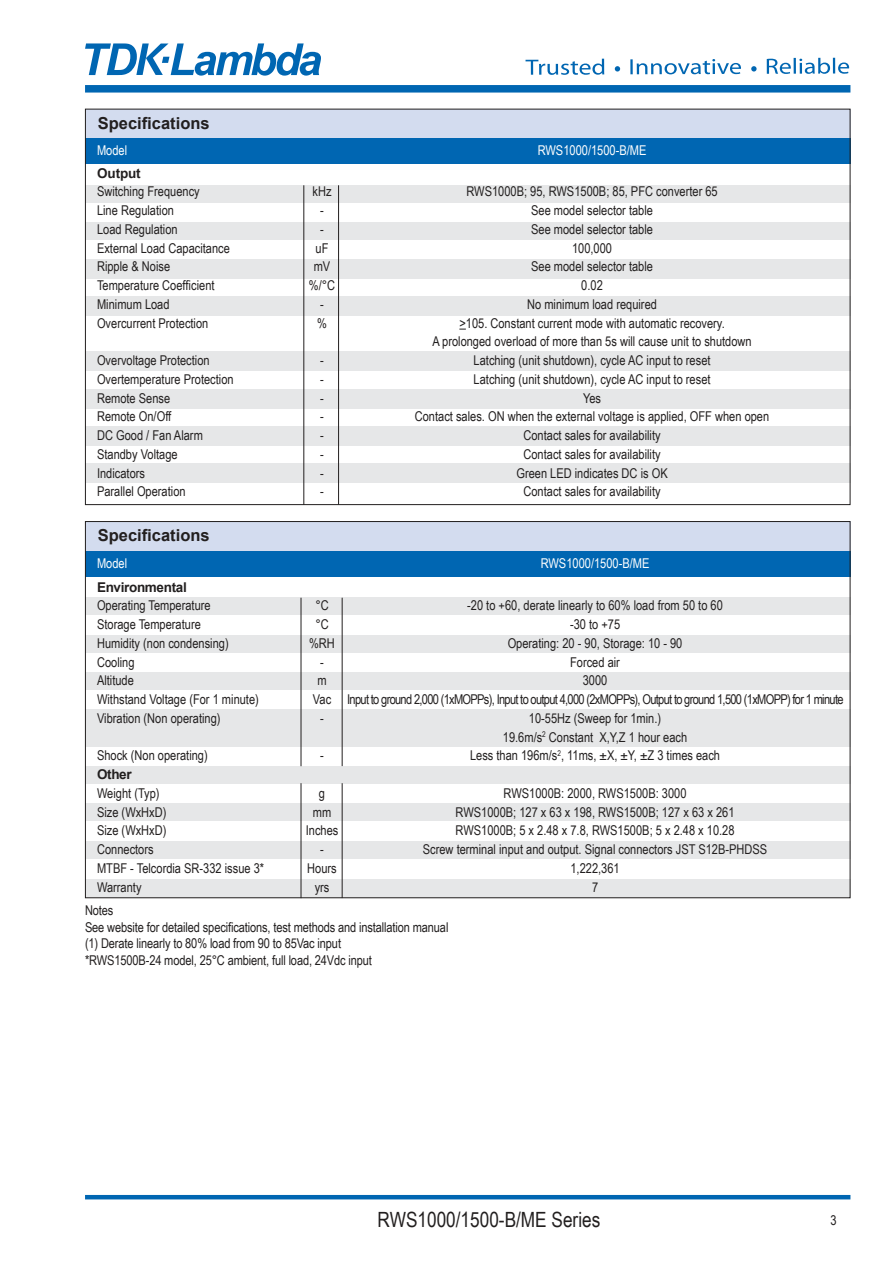
<style>
.page{position:relative;width:893px;height:1263px;background:#fff}
.page>*{position:absolute;margin:0;border:0;box-sizing:border-box;transform-origin:0 0}
.t1{font:21px "Arial Narrow";color:#221f1f}
.t2{font:700 16.5px "Arial";color:#221f1f}
.t3{font:13.5px/16.5px "Arial Narrow";color:#221f1f;text-align:center}
.t4{font:13.5px "Arial Narrow";letter-spacing:-.05em;color:#221f1f}
.t5{font:13.5px "Arial Narrow";color:#fff}
.t6{font:700 13.5px "Arial";letter-spacing:-.025em;color:#221f1f}
</style>
<div class="page">
<hr style="left:85px;top:1195px;width:765px;height:4px;background:#0066b2">
<div style="left:85px;top:85px;width:765px;height:8px;background:#0066b2"></div>
<svg style="left:85px;top:43px;width:236px;height:33px"></svg>
<div style="left:85px;top:521px;width:765px;height:30px;background:#d3dcef"></div>
<div style="left:85px;top:551px;width:765px;height:25px;background:#0066b2"></div>
<div style="left:85px;top:598px;width:765px;height:17px;background:#e6e7e8"></div>
<div style="left:85px;top:635px;width:765px;height:17px;background:#e6e7e8"></div>
<div style="left:85px;top:672px;width:765px;height:17px;background:#e6e7e8"></div>
<div style="left:85px;top:710px;width:765px;height:37px;background:#e6e7e8"></div>
<div style="left:85px;top:766px;width:765px;height:17px;background:#e6e7e8"></div>
<div style="left:85px;top:803px;width:765px;height:17px;background:#e6e7e8"></div>
<div style="left:85px;top:879px;width:765px;height:18px;background:#e6e7e8"></div>
<div style="left:85px;top:842px;width:765px;height:17px;background:#e6e7e8"></div>
<hr style="left:342px;top:598px;width:1px;height:168px;background:#221f1f">
<hr style="left:342px;top:783px;width:1px;height:115px;background:#221f1f">
<hr style="left:301px;top:598px;width:1px;height:168px;background:#221f1f">
<hr style="left:301px;top:783px;width:1px;height:115px;background:#221f1f">
<svg style="left:525px;top:59px;width:79px;height:16px"></svg>
<hr style="left:630px;top:59px;width:3px;height:15px;background:#0066b2">
<svg style="left:637px;top:59px;width:104px;height:15px"></svg>
<svg style="left:767px;top:58px;width:82px;height:16px"></svg>
<svg style="left:615px;top:66px;width:5px;height:6px"></svg>
<svg style="left:751px;top:66px;width:6px;height:6px"></svg>
<div style="left:85px;top:109px;width:765px;height:29px;background:#d3dcef"></div>
<div style="left:85px;top:138px;width:765px;height:26px;background:#0066b2"></div>
<div style="left:85px;top:185px;width:765px;height:17px;background:#e6e7e8"></div>
<div style="left:85px;top:223px;width:765px;height:17px;background:#e6e7e8"></div>
<div style="left:85px;top:259px;width:765px;height:19px;background:#e6e7e8"></div>
<div style="left:85px;top:296px;width:765px;height:19px;background:#e6e7e8"></div>
<div style="left:85px;top:352px;width:765px;height:19px;background:#e6e7e8"></div>
<div style="left:85px;top:389px;width:765px;height:19px;background:#e6e7e8"></div>
<div style="left:85px;top:426px;width:765px;height:20px;background:#e6e7e8"></div>
<div style="left:85px;top:464px;width:765px;height:19px;background:#e6e7e8"></div>
<hr style="left:338px;top:185px;width:1px;height:320px;background:#221f1f">
<hr style="left:304px;top:185px;width:1px;height:320px;background:#221f1f">
<p class="t2" style="left:98px;top:112px;width:113px">Speci昀椀cations</p>
<p class="t5" style="left:97px;top:145px;width:32px">Model</p>
<p class="t5" style="left:538px;top:145px;width:110px">RWS1000/1500-B/ME</p>
<p class="t6" style="left:97px;top:168px;width:45px">Output</p>
<p class="t3" style="left:97px;top:183px;width:104px">Switching Frequency</p>
<p class="t3" style="left:313px;top:183px;width:21px">kHz</p>
<p class="t3" style="left:466px;top:183px;width:253px">RWS1000B; 95, RWS1500B; 85, PFC converter 65</p>
<p class="t3" style="left:97px;top:202px;width:78px">Line Regulation</p>
<p class="t3" style="left:320px;top:202px;width:5px">-</p>
<p class="t3" style="left:531px;top:202px;width:123px">See model selector table</p>
<p class="t3" style="left:97px;top:220px;width:82px">Load Regulation</p>
<p class="t3" style="left:320px;top:220px;width:5px">-</p>
<p class="t3" style="left:531px;top:220px;width:123px">See model selector table</p>
<p class="t3" style="left:97px;top:239px;width:134px">External Load Capacitance</p>
<p class="t3" style="left:316px;top:239px;width:14px">uF</p>
<p class="t3" style="left:572px;top:239px;width:42px">100,000</p>
<p class="t3" style="left:97px;top:258px;width:75px">Ripple &amp; Noise</p>
<p class="t3" style="left:314px;top:258px;width:18px">mV</p>
<p class="t3" style="left:531px;top:258px;width:123px">See model selector table</p>
<p class="t3" style="left:97px;top:277px;width:119px">Temperature Coef昀椀cient</p>
<p class="t3" style="left:309px;top:277px;width:28px">%/°C</p>
<p class="t3" style="left:581px;top:277px;width:23px">0.02</p>
<p class="t3" style="left:97px;top:297px;width:74px">Minimum Load</p>
<p class="t3" style="left:320px;top:297px;width:5px">-</p>
<p class="t3" style="left:527px;top:297px;width:131px">No minimum load required</p>
<p class="t3" style="left:97px;top:314px;width:113px">Overcurrent Protection</p>
<p class="t3" style="left:317px;top:314px;width:11px">%</p>
<p class="t3" style="left:432px;top:313px;width:321px;line-height:18.8px">&gt;105. Constant current mode with automatic recovery.<br>A prolonged overload of more than 5s will cause unit to shutdown</p>
<p class="t3" style="left:97px;top:352px;width:114px">Overvoltage Protection</p>
<p class="t3" style="left:320px;top:352px;width:5px">-</p>
<p class="t3" style="left:474px;top:352px;width:238px">Latching (unit shutdown), cycle AC input to reset</p>
<p class="t3" style="left:97px;top:370px;width:138px">Overtemperature Protection</p>
<p class="t3" style="left:320px;top:370px;width:5px">-</p>
<p class="t3" style="left:474px;top:370px;width:238px">Latching (unit shutdown), cycle AC input to reset</p>
<p class="t3" style="left:97px;top:391px;width:75px">Remote Sense</p>
<p class="t3" style="left:320px;top:391px;width:5px">-</p>
<p class="t3" style="left:583px;top:391px;width:20px">Yes</p>
<p class="t3" style="left:97px;top:408px;width:76px">Remote On/Off</p>
<p class="t3" style="left:320px;top:408px;width:5px">-</p>
<p class="t3" style="left:415px;top:408px;width:356px">Contact sales. ON when the external voltage is applied, OFF when open</p>
<p class="t3" style="left:97px;top:427px;width:107px">DC Good / Fan Alarm</p>
<p class="t3" style="left:320px;top:427px;width:5px">-</p>
<p class="t3" style="left:523px;top:427px;width:139px">Contact sales for availability</p>
<p class="t3" style="left:97px;top:445px;width:82px">Standby Voltage</p>
<p class="t3" style="left:320px;top:445px;width:5px">-</p>
<p class="t3" style="left:523px;top:445px;width:139px">Contact sales for availability</p>
<p class="t3" style="left:97px;top:464px;width:49px">Indicators</p>
<p class="t3" style="left:320px;top:464px;width:5px">-</p>
<p class="t3" style="left:516px;top:464px;width:153px">Green LED indicates DC is OK</p>
<p class="t3" style="left:97px;top:483px;width:90px">Parallel Operation</p>
<p class="t3" style="left:320px;top:483px;width:5px">-</p>
<p class="t3" style="left:523px;top:483px;width:139px">Contact sales for availability</p>
<p class="t2" style="left:98px;top:524px;width:113px">Speci昀椀cations</p>
<p class="t5" style="left:97px;top:558px;width:32px">Model</p>
<p class="t5" style="left:541px;top:558px;width:110px">RWS1000/1500-B/ME</p>
<p class="t6" style="left:97px;top:582px;width:91px">Environmental</p>
<p class="t3" style="left:97px;top:597px;width:115px">Operating Temperature</p>
<p class="t3" style="left:315px;top:597px;width:15px">°C</p>
<p class="t3" style="left:467px;top:597px;width:257px">-20 to +60, derate linearly to 60% load from 50 to 60</p>
<p class="t3" style="left:97px;top:616px;width:105px">Storage Temperature</p>
<p class="t3" style="left:315px;top:616px;width:15px">°C</p>
<p class="t3" style="left:570px;top:616px;width:52px">-30 to +75</p>
<p class="t3" style="left:97px;top:634px;width:133px">Humidity (non condensing)</p>
<p class="t3" style="left:309px;top:634px;width:27px">%RH</p>
<p class="t3" style="left:508px;top:634px;width:176px">Operating: 20 - 90, Storage: 10 - 90</p>
<p class="t3" style="left:97px;top:653px;width:39px">Cooling</p>
<p class="t3" style="left:320px;top:653px;width:5px">-</p>
<p class="t3" style="left:570px;top:653px;width:51px">Forced air</p>
<p class="t3" style="left:97px;top:672px;width:38px">Altitude</p>
<p class="t3" style="left:317px;top:672px;width:11px">m</p>
<p class="t3" style="left:583px;top:672px;width:26px">3000</p>
<p class="t3" style="left:97px;top:691px;width:163px">Withstand Voltage (For 1 minute)</p>
<p class="t4" style="left:313px;top:689px;width:532px">Vac Input to ground 2,000 (1xMOPPs), Input to output 4,000 (2xMOPPs), Output to ground 1,500 (1xMOPP) for 1 minute</p>
<p class="t3" style="left:97px;top:709px;width:125px">Vibration (Non operating)</p>
<p class="t3" style="left:320px;top:709px;width:5px">-</p>
<p class="t3" style="left:503px;top:708px;width:186px;line-height:18.8px">10-55Hz (Sweep for 1min.)<br>19.6m/s<sup>2</sup> Constant X,Y,Z 1 hour each</p>
<p class="t3" style="left:97px;top:747px;width:112px">Shock (Non operating)</p>
<p class="t3" style="left:320px;top:747px;width:5px">-</p>
<p class="t3" style="left:470px;top:747px;width:252px">Less than 196m/s<sup>2</sup>, 11ms, ±X, ±Y, ±Z 3 times each</p>
<p class="t6" style="left:97px;top:769px;width:36px">Other</p>
<p class="t3" style="left:97px;top:784px;width:64px">Weight (Typ)</p>
<p class="t3" style="left:319px;top:784px;width:8px">g</p>
<p class="t3" style="left:504px;top:784px;width:184px">RWS1000B: 2000, RWS1500B: 3000</p>
<p class="t3" style="left:97px;top:803px;width:71px">Size (WxHxD)</p>
<p class="t3" style="left:313px;top:803px;width:20px">mm</p>
<p class="t3" style="left:456px;top:803px;width:281px">RWS1000B; 127 x 63 x 198, RWS1500B; 127 x 63 x 261</p>
<p class="t3" style="left:97px;top:822px;width:71px">Size (WxHxD)</p>
<p class="t3" style="left:306px;top:822px;width:34px">Inches</p>
<p class="t3" style="left:456px;top:822px;width:281px">RWS1000B; 5 x 2.48 x 7.8, RWS1500B; 5 x 2.48 x 10.28</p>
<p class="t3" style="left:97px;top:842px;width:58px">Connectors</p>
<p class="t3" style="left:320px;top:842px;width:5px">-</p>
<p class="t3" style="left:423px;top:842px;width:346px">Screw terminal input and output. Signal connectors JST S12B-PHDSS</p>
<p class="t3" style="left:97px;top:859px;width:169px">MTBF - Telcordia SR-332 issue 3*</p>
<p class="t3" style="left:307px;top:859px;width:31px">Hours</p>
<p class="t3" style="left:570px;top:859px;width:51px">1,222,361</p>
<p class="t3" style="left:97px;top:880px;width:46px">Warranty</p>
<p class="t3" style="left:315px;top:880px;width:16px">yrs</p>
<p class="t3" style="left:592px;top:880px;width:8px">7</p>
<p class="t3" style="left:85px;top:904px;width:365px;text-align:left">Notes<br>See website for detailed speci昀椀cations, test methods and installation manual (1) Derate linearly to 80% load from 90 to 85Vac input<br>*RWS1500B-24 model, 25°C ambient, full load, 24Vdc input</p>
<h1 class="t1" style="left:378px;top:1211px;width:224px">RWS1000/1500-B/ME Series</h1>
<p class="t3" style="left:830px;top:1212px;width:8px">3</p>
</div>
